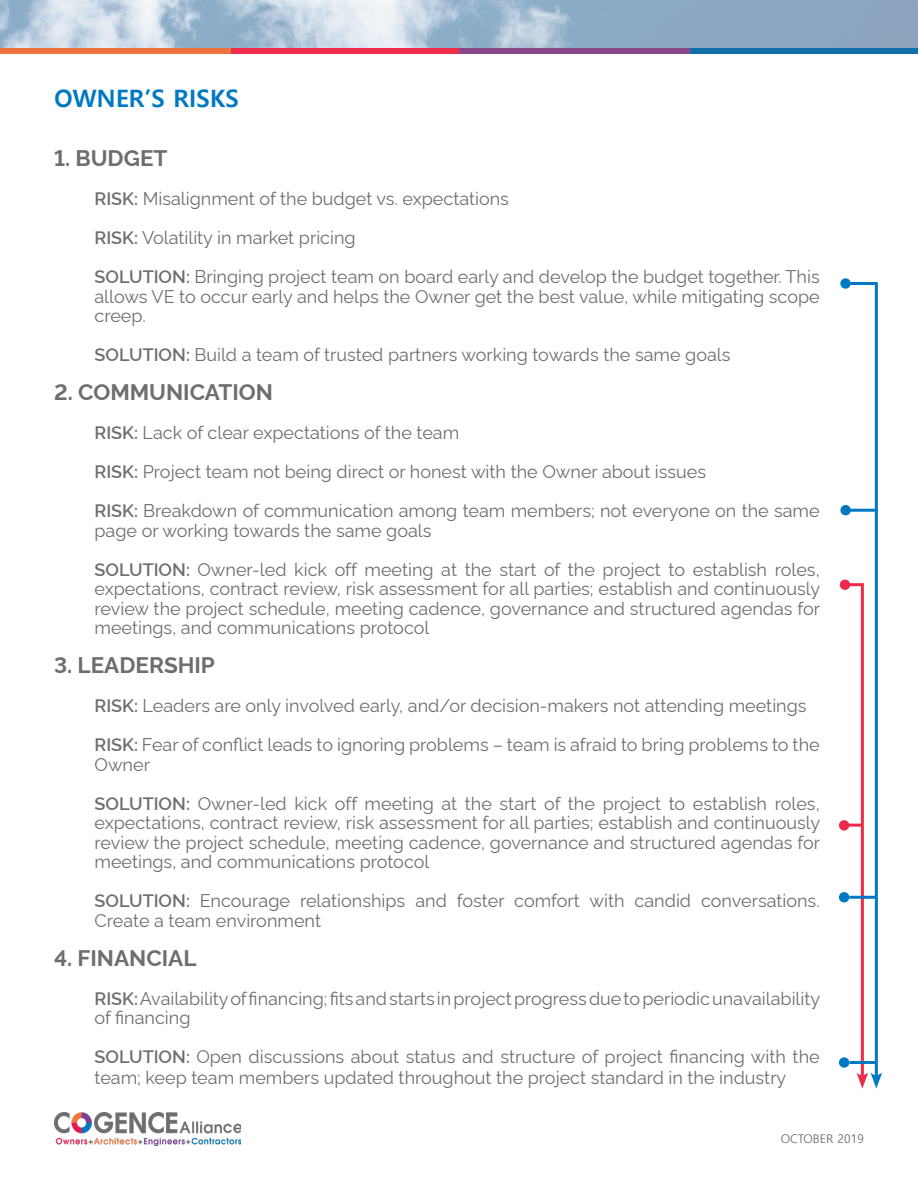
<style>
.page{position:relative;width:918px;height:1188px;background:#fff}
.page>*{position:absolute;margin:0;border:0;box-sizing:border-box;transform-origin:0 0}
.t1{font:700 24px "Malgun Gothic";color:#0079c2}
.t2{font:700 22.5px "Rawline";color:#6d6e71}
.t3{font:18px/19.5px "Rawline";color:#6d6e71}
.t4{font:12px "Malgun Gothic";color:#6d6e71}
.s1{font-weight:600}
</style>
<div class="page">
<img style="left:54px;top:1113px;width:187px;height:32px">
<img style="left:0;top:0;width:918px;height:49px">
<div style="left:0;top:49px;width:459px;height:5px;background:#ef2c4a"></div>
<div style="left:0;top:49px;width:231px;height:5px;background:#ed743f"></div>
<div style="left:459px;top:49px;width:459px;height:5px;background:#0f6ea8"></div>
<div style="left:459px;top:49px;width:231px;height:5px;background:#8a478c"></div>
<hr style="left:846px;top:583px;width:16px;height:3px;background:#ee2a4b">
<hr style="left:861px;top:583px;width:3px;height:495px;background:#ee2a4b">
<hr style="left:844px;top:824px;width:18px;height:3px;background:#ee2a4b">
<div style="left:840px;top:580px;width:10px;height:10px;background:#ee2a4b;border-radius:50%"></div>
<div style="left:839px;top:820px;width:10px;height:11px;background:#ee2a4b;border-radius:50%"></div>
<hr style="left:846px;top:509px;width:32px;height:3px;background:#0079c2">
<hr style="left:875px;top:284px;width:3px;height:794px;background:#0079c2">
<svg style="left:857px;top:1073px;width:25px;height:16px"></svg>
<hr style="left:849px;top:896px;width:27px;height:3px;background:#0079c2">
<div style="left:840px;top:505px;width:11px;height:10px;background:#0079c2;border-radius:50%"></div>
<div style="left:839px;top:892px;width:10px;height:10px;background:#0079c2;border-radius:50%"></div>
<hr style="left:849px;top:1061px;width:27px;height:3px;background:#0079c2">
<div style="left:839px;top:1057px;width:10px;height:11px;background:#0079c2;border-radius:50%"></div>
<hr style="left:846px;top:282px;width:32px;height:3px;background:#0079c2">
<div style="left:840px;top:278px;width:11px;height:11px;background:#0079c2;border-radius:50%"></div>
<p class="t1" style="left:54px;top:84px;width:187px">OWNER’S RISKS</p>
<p class="t2" style="left:54px;top:141px;width:115px">1. BUDGET</p>
<p class="t3" style="left:94px;top:188px;width:416px"><span class="s1">RISK:</span> Misalignment of the budget vs. expectations</p>
<p class="t3" style="left:94px;top:227px;width:263px"><span class="s1">RISK:</span> Volatility in market pricing</p>
<p class="t3" style="left:94px;top:266px;width:727px;text-align:justify"><span class="s1">SOLUTION:</span> Bringing project team on board early and develop the budget together. This allows VE to occur early and helps the Owner get the best value, while mitigating scope creep.</p>
<p class="t3" style="left:94px;top:344px;width:638px"><span class="s1">SOLUTION:</span> Build a team of trusted partners working towards the same goals</p>
<p class="t2" style="left:54px;top:375px;width:221px">2. COMMUNICATION</p>
<p class="t3" style="left:94px;top:422px;width:366px"><span class="s1">RISK:</span> Lack of clear expectations of the team</p>
<p class="t3" style="left:94px;top:461px;width:613px"><span class="s1">RISK:</span> Project team not being direct or honest with the Owner about issues</p>
<p class="t3" style="left:94px;top:500px;width:727px"><span class="s1">RISK:</span> Breakdown of communication among team members; not everyone on the same page or working towards the same goals</p>
<p class="t3" style="left:94px;top:558px;width:727px;text-align:justify"><span class="s1">SOLUTION:</span> Owner-led kick off meeting at the start of the project to establish roles, expectations, contract review, risk assessment for all parties; establish and continuously review the project schedule, meeting cadence, governance and structured agendas for meetings, and communications protocol</p>
<p class="t2" style="left:54px;top:648px;width:163px">3. LEADERSHIP</p>
<p class="t3" style="left:94px;top:695px;width:714px"><span class="s1">RISK:</span> Leaders are only involved early, and/or decision-makers not attending meetings</p>
<p class="t3" style="left:94px;top:734px;width:727px"><span class="s1">RISK:</span> Fear of conflict leads to ignoring problems – team is afraid to bring problems to the<br>Owner</p>
<p class="t3" style="left:94px;top:792px;width:727px;text-align:justify"><span class="s1">SOLUTION:</span> Owner-led kick off meeting at the start of the project to establish roles, expectations, contract review, risk assessment for all parties; establish and continuously review the project schedule, meeting cadence, governance and structured agendas for meetings, and communications protocol</p>
<p class="t3" style="left:94px;top:890px;width:727px"><span class="s1">SOLUTION:</span> Encourage relationships and foster comfort with candid conversations.<br>Create a team environment</p>
<p class="t2" style="left:54px;top:941px;width:144px">4. FINANCIAL</p>
<p class="t3" style="left:94px;top:987px;width:727px"><span class="s1">RISK:</span> Availability of financing; fits and starts in project progress due to periodic unavailability of financing</p>
<p class="t3" style="left:94px;top:1045px;width:727px;line-height:21px"><span class="s1">SOLUTION:</span> Open discussions about status and structure of project financing with the team; keep team members updated throughout the project standard in the industry</p>
<p class="t4" style="left:781px;top:1132px;width:85px">OCTOBER 2019</p>
</div>
